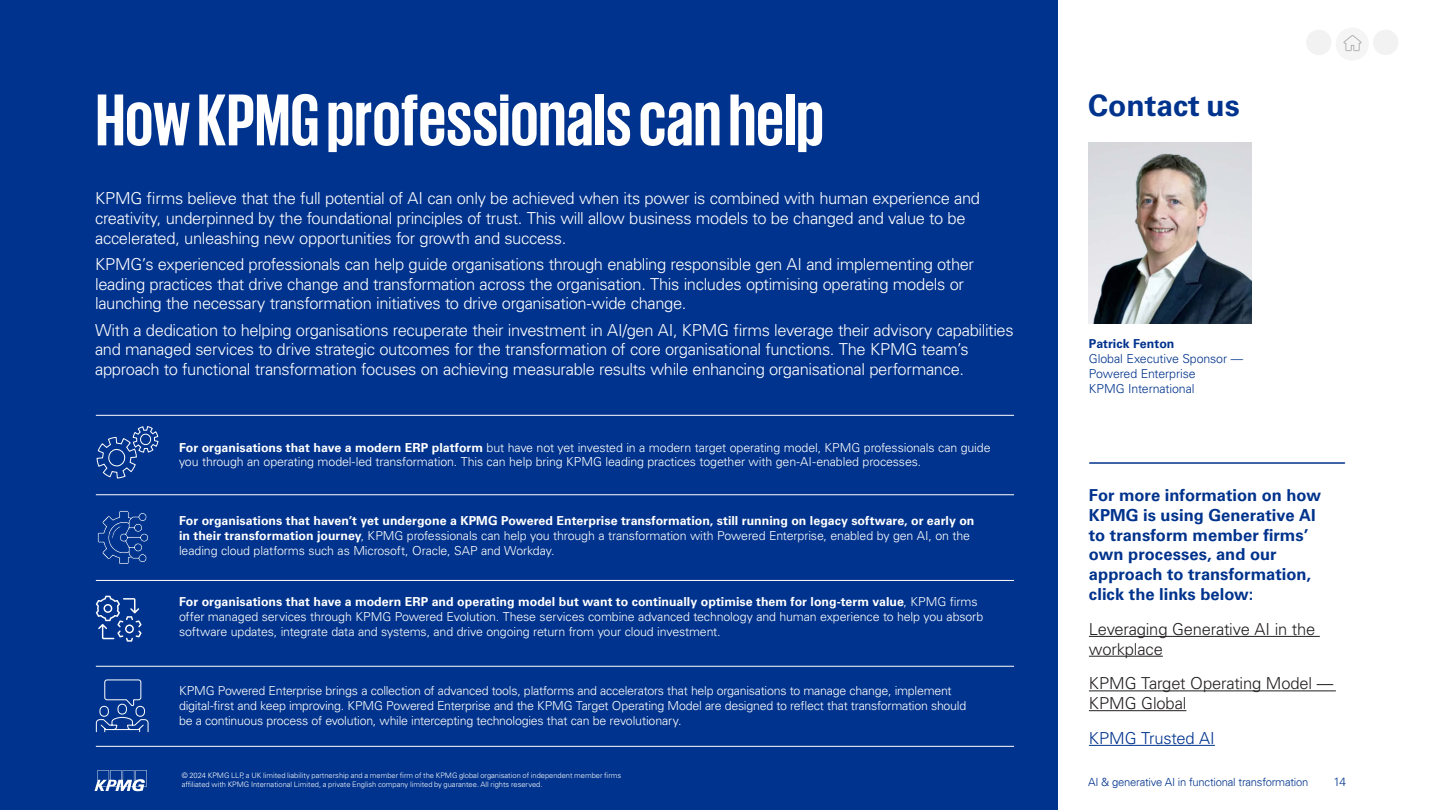
<style>
.page{position:relative;width:1441px;height:810px;background:#fff}
.page>*{position:absolute;margin:0;border:0;box-sizing:border-box;transform-origin:0 0}
.t1{font:700 75px "KPMG";color:#fff}
.t2{font:700 30px "Univers LT Std";color:#00338d}
.t3{font:300 16.5px/19.8px "Univers LT Std";letter-spacing:-.025em;color:#fff}
.t4{font:700 16.5px/19.8px "Univers LT Std";color:#00338d}
.t5{font:300 16.5px/19.8px "Univers LT Std";letter-spacing:-.01em;color:#231f20}
.t6{font:300 16.5px "Univers LT Std";letter-spacing:-.01em;color:#00338d}
.t7{font:300 12.38px/14.9px "Univers LT Std";letter-spacing:-.015em;color:#fff}
.t8{font:300 12.38px/14.9px "Univers LT Std";letter-spacing:-.01em;color:#00338d}
.t9{font:700 12.38px "Univers LT Std";letter-spacing:.005em;color:#00338d}
.t10{font:300 12px "Univers LT Std";color:#00338d}
.t11{font:300 11.25px "Univers 45";letter-spacing:-.02em;color:#00338d}
.t12{font:300 7.5px/9px "Univers LT Std";color:#fff}
.s1{font-weight:700}
</style>
<div class="page">
<div style="left:0;top:0;width:1057px;height:810px;background:#00338d"></div>
<hr style="left:1088px;top:636px;width:231px;height:1px;background:#231f20">
<hr style="left:1088px;top:656px;width:74px;height:1px;background:#231f20">
<hr style="left:1088px;top:690px;width:247px;height:1px;background:#231f20">
<hr style="left:1088px;top:710px;width:98px;height:1px;background:#231f20">
<hr style="left:1088px;top:745px;width:126px;height:1px;background:#00338d">
<hr style="left:1089px;top:462px;width:255px;height:2px;background:#00338d">
<hr style="left:96px;top:415px;width:917px;height:1px;background:#fff">
<hr style="left:96px;top:494px;width:917px;height:1px;background:#fff">
<hr style="left:96px;top:580px;width:917px;height:1px;background:#fff">
<hr style="left:96px;top:666px;width:917px;height:1px;background:#fff">
<hr style="left:96px;top:746px;width:917px;height:1px;background:#fff">
<svg style="left:96px;top:426px;width:63px;height:53px"></svg>
<svg style="left:96px;top:679px;width:53px;height:54px"></svg>
<svg style="left:96px;top:510px;width:54px;height:132px"></svg>
<svg style="left:94px;top:770px;width:53px;height:21px"></svg>
<div style="left:1305px;top:30px;width:26px;height:25px;background:#f2f2f2;border-radius:50%"></div>
<div style="left:1372px;top:30px;width:26px;height:25px;background:#f2f2f2;border-radius:50%"></div>
<div style="left:1335px;top:28px;width:33px;height:33px;background:#f6f6f6;border-radius:50%"></div>
<svg style="left:1335px;top:27px;width:33px;height:33px"></svg>
<img style="left:1088px;top:142px;width:163px;height:182px">
<h1 class="t1" style="left:96px;top:82px;width:729px">How KPMG professionals can help</h1>
<p class="t3" style="left:95px;top:188px;width:886px">KPMG firms believe that the full potential of AI can only be achieved when its power is combined with human experience and creativity, underpinned by the foundational principles of trust. This will allow business models to be changed and value to be accelerated, unleashing new opportunities for growth and success.</p>
<p class="t3" style="left:95px;top:254px;width:880px">KPMG’s experienced professionals can help guide organisations through enabling responsible gen AI and implementing other leading practices that drive change and transformation across the organisation. This includes optimising operating models or launching the necessary transformation initiatives to drive organisation-wide change.</p>
<p class="t3" style="left:95px;top:320px;width:920px">With a dedication to helping organisations recuperate their investment in AI/gen AI, KPMG firms leverage their advisory capabilities and managed services to drive strategic outcomes for the transformation of core organisational functions. The KPMG team’s approach to functional transformation focuses on achieving measurable results while enhancing organisational performance.</p>
<p class="t7" style="left:179px;top:440px;width:813px"><span class="s1">For organisations that have a modern ERP platform</span> but have not yet invested in a modern target operating model, KPMG professionals can guide you through an operating model-led transformation. This can help bring KPMG leading practices together with gen-AI-enabled processes.</p>
<p class="t7" style="left:179px;top:513px;width:797px"><span class="s1">For organisations that haven’t yet undergone a KPMG Powered Enterprise transformation, still running on legacy software, or early on in their transformation journey</span>, KPMG professionals can help you through a transformation with Powered Enterprise, enabled by gen AI, on the leading cloud platforms such as Microsoft, Oracle, SAP and Workday.</p>
<p class="t7" style="left:179px;top:594px;width:805px"><span class="s1">For organisations that have a modern ERP and operating model but want to continually optimise them for long-term value</span>, KPMG firms offer managed services through KPMG Powered Evolution. These services combine advanced technology and human experience to help you absorb software updates, integrate data and systems, and drive ongoing return from your cloud investment.</p>
<p class="t7" style="left:179px;top:683px;width:788px">KPMG Powered Enterprise brings a collection of advanced tools, platforms and accelerators that help organisations to manage change, implement digital-first and keep improving. KPMG Powered Enterprise and the KPMG Target Operating Model are designed to reflect that transformation should be a continuous process of evolution, while intercepting technologies that can be revolutionary.</p>
<p class="t12" style="left:182px;top:771px;width:441px">© 2024 KPMG LLP, a UK limited liability partnership and a member firm of the KPMG global organisation of independent member firms affiliated with KPMG International Limited, a private English company limited by guarantee. All rights reserved.</p>
<h2 class="t2" style="left:1088px;top:88px;width:153px">Contact us</h2>
<p class="t9" style="left:1088px;top:336px;width:87px">Patrick Fenton</p>
<p class="t8" style="left:1088px;top:351px;width:156px">Global Executive Sponsor —<br>Powered Enterprise<br>KPMG International</p>
<h3 class="t4" style="left:1088px;top:485px;width:234px">For more information on how<br>KPMG is using Generative AI to transform member firms’ own processes, and our approach to transformation, click the links below:</h3>
<h3 class="t5" style="left:1088px;top:619px;width:228px">Leveraging Generative AI in the workplace</h3>
<h3 class="t5" style="left:1088px;top:674px;width:246px">KPMG Target Operating Model —<br>KPMG Global</h3>
<h3 class="t6" style="left:1088px;top:728px;width:127px">KPMG Trusted AI</h3>
<p class="t11" style="left:1088px;top:775px;width:222px">AI &amp; generative AI in functional transformation</p>
<p class="t10" style="left:1333px;top:774px;width:14px">14</p>
</div>
